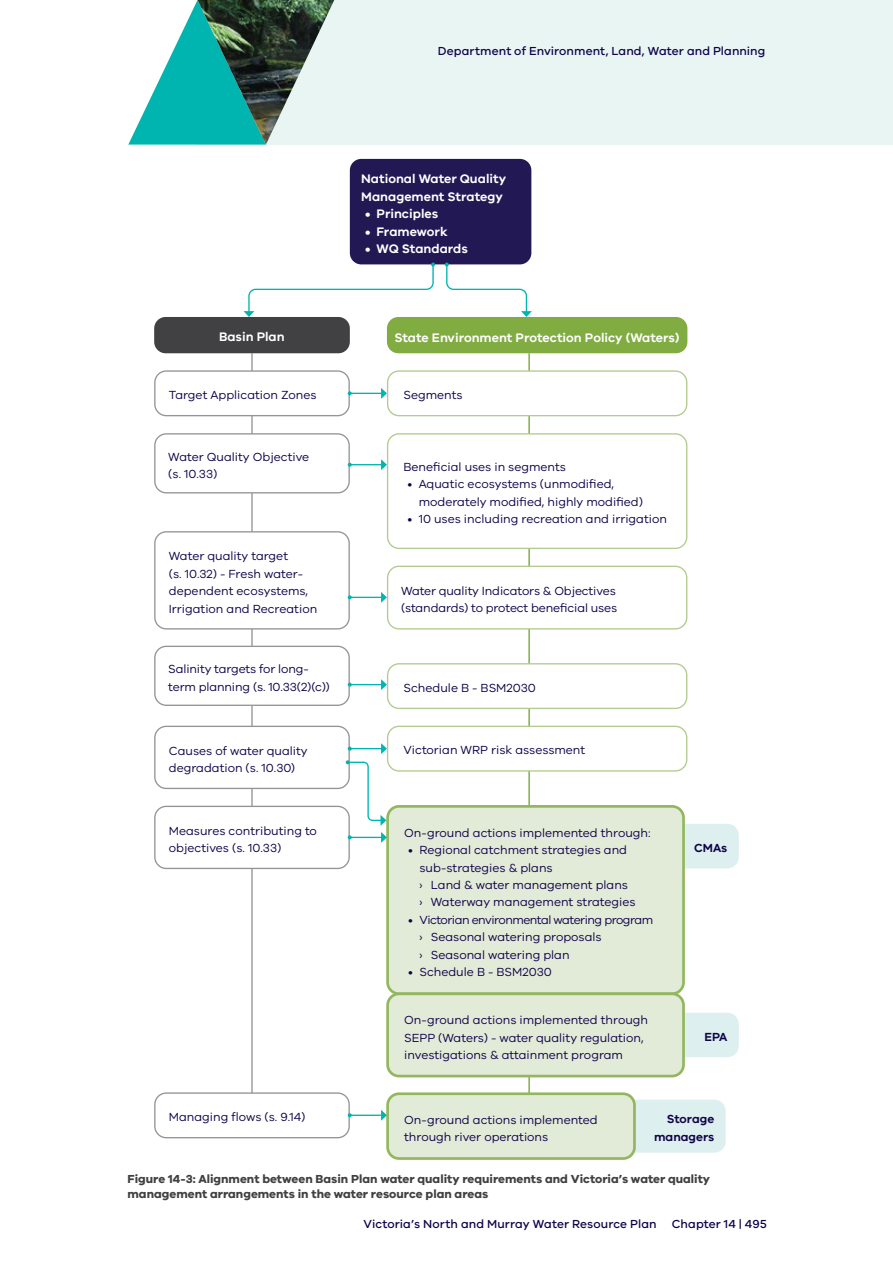
<style>
.page{position:relative;width:893px;height:1263px;background:#fff}
.page>*{position:absolute;margin:0;border:0;box-sizing:border-box;transform-origin:0 0}
.t1{font:600 12.75px/17.4px "VIC";color:#fff}
.t2{font:12.15px/17.4px "VIC";color:#100249}
.t3{font:600 12.15px/17.4px "VIC";color:#100249;text-align:right}
.t4{font:700 12px/15px "VIC";color:#414042}
.t5{font:500 12px "VIC";letter-spacing:.005em;color:#100249}
</style>
<div class="page">
<div style="left:198px;top:0;width:695px;height:145px;background:#e8f5f3"></div>
<svg style="left:128px;top:11px;width:64px;height:134px"></svg>
<img style="left:192px;top:0;width:143px;height:145px">
<hr style="left:251px;top:353px;width:2px;height:741px;background:#939598">
<hr style="left:528px;top:353px;width:2px;height:741px;background:#73a534">
<div style="left:155px;top:806px;width:194px;height:62px;background:#fff;border-radius:11px"></div>
<div style="left:154px;top:806px;width:196px;height:63px;border:1px solid #939598;border-radius:11px"></div>
<div style="left:454px;top:824px;width:285px;height:44px;background:#ddf0ef;border-radius:11px"></div>
<div style="left:454px;top:1013px;width:285px;height:44px;background:#ddf0ef;border-radius:11px"></div>
<div style="left:417px;top:1099px;width:309px;height:54px;background:#ddf0ef;border-radius:11px"></div>
<div style="left:387px;top:317px;width:300px;height:36px;background:#80ac42;border-radius:11px"></div>
<div style="left:154px;top:317px;width:196px;height:36px;background:#414042;border-radius:11px"></div>
<div style="left:350px;top:159px;width:181px;height:105px;background:#221954;border-radius:11px"></div>
<div style="left:155px;top:371px;width:194px;height:45px;background:#fff;border-radius:11px"></div>
<div style="left:154px;top:370px;width:196px;height:46px;border:1px solid #939598;border-radius:11px"></div>
<div style="left:154px;top:1092px;width:196px;height:46px;border:1px solid #939598;border-radius:11px"></div>
<div style="left:388px;top:371px;width:299px;height:45px;background:#fff;border-radius:11px"></div>
<div style="left:387px;top:370px;width:300px;height:46px;border:1px solid #b2cb8e;border-radius:11px"></div>
<div style="left:388px;top:1094px;width:246px;height:64px;background:#e2ebd7;border-radius:11px"></div>
<div style="left:386px;top:1092px;width:250px;height:68px;border:3px solid #92b75f;border-radius:11px"></div>
<div style="left:155px;top:434px;width:194px;height:59px;background:#fff;border-radius:11px"></div>
<div style="left:154px;top:433px;width:196px;height:60px;border:1px solid #939598;border-radius:11px"></div>
<div style="left:388px;top:434px;width:299px;height:114px;background:#fff;border-radius:11px"></div>
<div style="left:387px;top:433px;width:300px;height:116px;border:1px solid #b2cb8e;border-radius:11px"></div>
<div style="left:155px;top:646px;width:194px;height:59px;background:#fff;border-radius:11px"></div>
<div style="left:154px;top:646px;width:196px;height:60px;border:1px solid #939598;border-radius:11px"></div>
<div style="left:388px;top:664px;width:299px;height:44px;background:#fff;border-radius:11px"></div>
<div style="left:387px;top:663px;width:300px;height:46px;border:1px solid #b2cb8e;border-radius:11px"></div>
<div style="left:388px;top:806px;width:295px;height:188px;background:#e2ebd7;border-radius:11px"></div>
<div style="left:386px;top:805px;width:299px;height:190px;border:3px solid #92b75f;border-radius:11px"></div>
<div style="left:388px;top:994px;width:295px;height:82px;background:#e2ebd7;border-radius:11px"></div>
<div style="left:386px;top:992px;width:299px;height:85px;border:3px solid #92b75f;border-radius:11px"></div>
<div style="left:155px;top:726px;width:194px;height:62px;background:#fff;border-radius:11px"></div>
<div style="left:154px;top:726px;width:196px;height:63px;border:1px solid #939598;border-radius:11px"></div>
<div style="left:388px;top:726px;width:299px;height:45px;background:#fff;border-radius:11px"></div>
<div style="left:387px;top:726px;width:300px;height:46px;border:1px solid #b2cb8e;border-radius:11px"></div>
<div style="left:155px;top:532px;width:194px;height:97px;background:#fff;border-radius:11px"></div>
<div style="left:154px;top:531px;width:196px;height:98px;border:1px solid #939598;border-radius:11px"></div>
<div style="left:388px;top:566px;width:299px;height:63px;background:#fff;border-radius:11px"></div>
<div style="left:387px;top:566px;width:300px;height:63px;border:1px solid #b2cb8e;border-radius:11px"></div>
<svg style="left:445px;top:263px;width:87px;height:54px"></svg>
<svg style="left:244px;top:263px;width:191px;height:54px"></svg>
<hr style="left:350px;top:393px;width:32px;height:1px;background:#00b5af">
<svg style="left:348px;top:391px;width:4px;height:4px"></svg>
<svg style="left:381px;top:388px;width:6px;height:11px"></svg>
<hr style="left:350px;top:464px;width:32px;height:1px;background:#00b5af">
<svg style="left:348px;top:463px;width:4px;height:4px"></svg>
<svg style="left:381px;top:459px;width:6px;height:11px"></svg>
<hr style="left:350px;top:597px;width:32px;height:1px;background:#00b5af">
<svg style="left:348px;top:595px;width:4px;height:4px"></svg>
<svg style="left:381px;top:592px;width:6px;height:11px"></svg>
<hr style="left:350px;top:684px;width:32px;height:1px;background:#00b5af">
<svg style="left:348px;top:683px;width:4px;height:4px"></svg>
<svg style="left:381px;top:679px;width:6px;height:11px"></svg>
<hr style="left:350px;top:748px;width:32px;height:1px;background:#00b5af">
<svg style="left:348px;top:747px;width:4px;height:4px"></svg>
<svg style="left:381px;top:743px;width:6px;height:11px"></svg>
<hr style="left:350px;top:837px;width:32px;height:1px;background:#00b5af">
<svg style="left:348px;top:835px;width:4px;height:4px"></svg>
<svg style="left:381px;top:832px;width:6px;height:11px"></svg>
<hr style="left:350px;top:1114px;width:32px;height:2px;background:#00b5af">
<svg style="left:348px;top:1113px;width:4px;height:4px"></svg>
<svg style="left:381px;top:1110px;width:6px;height:11px"></svg>
<svg style="left:346px;top:760px;width:40px;height:66px"></svg>
<p class="t5" style="left:438px;top:43px;width:329px">Department of Environment, Land, Water and Planning</p>
<p class="t1" style="left:361px;top:170px;width:146px">National Water Quality<br>Management Strategy</p>
<p class="t1" style="left:365px;top:205px;width:75px">• Principles</p>
<p class="t1" style="left:365px;top:222px;width:84px">• Framework</p>
<p class="t1" style="left:365px;top:240px;width:104px">• WQ Standards</p>
<p class="t1" style="left:219px;top:328px;width:67px">Basin Plan</p>
<p class="t1" style="left:394px;top:328px;width:286px">State Environment Protection Policy (Waters)</p>
<p class="t2" style="left:169px;top:386px;width:149px">Target Application Zones</p>
<p class="t2" style="left:403px;top:386px;width:61px">Segments</p>
<p class="t2" style="left:168px;top:447px;width:142px">Water Quality Objective (s. 10.33)</p>
<p class="t2" style="left:403px;top:458px;width:164px">Beneficial uses in segments</p>
<p class="t2" style="left:419px;top:475px;width:226px;text-indent:-11px">• Aquatic ecosystems (unmodified, moderately modified, highly modified)</p>
<p class="t2" style="left:407px;top:510px;width:261px">• 10 uses including recreation and irrigation</p>
<p class="t2" style="left:169px;top:547px;width:150px">Water quality target<br>(s. 10.32) - Fresh water&shy;dependent ecosystems,<br>Irrigation and Recreation</p>
<p class="t2" style="left:168px;top:660px;width:163px">Salinity targets for long&shy;term planning (s. 10.33(2)(c))</p>
<p class="t2" style="left:401px;top:582px;width:218px">Water quality Indicators &amp; Objectives (standards) to protect beneficial uses</p>
<p class="t2" style="left:403px;top:679px;width:134px">Schedule B - BSM2030</p>
<p class="t2" style="left:169px;top:741px;width:140px">Causes of water quality degradation (s. 10.30)</p>
<p class="t2" style="left:403px;top:741px;width:183px">Victorian WRP risk assessment</p>
<p class="t2" style="left:169px;top:821px;width:150px">Measures contributing to objectives (s. 10.33)</p>
<p class="t2" style="left:404px;top:823px;width:248px">On-ground actions implemented through:</p>
<p class="t2" style="left:419px;top:841px;width:218px;text-indent:-11px">• Regional catchment strategies and sub-strategies &amp; plans<br>› Land &amp; water management plans<br>› Waterway management strategies</p>
<p class="t2" style="left:419px;top:911px;width:235px;text-indent:-11px">• Victorian environmental watering program › Seasonal watering proposals<br>› Seasonal watering plan</p>
<p class="t2" style="left:408px;top:963px;width:145px">• Schedule B - BSM2030</p>
<p class="t2" style="left:404px;top:1011px;width:245px">On-ground actions implemented through<br>SEPP (Waters) - water quality regulation, investigations &amp; attainment program</p>
<p class="t3" style="left:694px;top:839px;width:35px">CMAs</p>
<p class="t3" style="left:704px;top:1028px;width:24px">EPA</p>
<p class="t2" style="left:169px;top:1108px;width:138px">Managing flows (s. 9.14)</p>
<p class="t2" style="left:404px;top:1111px;width:195px">On-ground actions implemented through river operations</p>
<p class="t3" style="left:654px;top:1110px;width:62px">Storage managers</p>
<p class="t4" style="left:128px;top:1171px;width:584px">Figure 14-3: Alignment between Basin Plan water quality requirements and Victoria’s water quality management arrangements in the water resource plan areas</p>
<p class="t5" style="left:363px;top:1217px;width:295px">Victoria’s North and Murray Water Resource Plan</p>
<p class="t5" style="left:672px;top:1217px;width:97px">Chapter 14 | 495</p>
</div>
